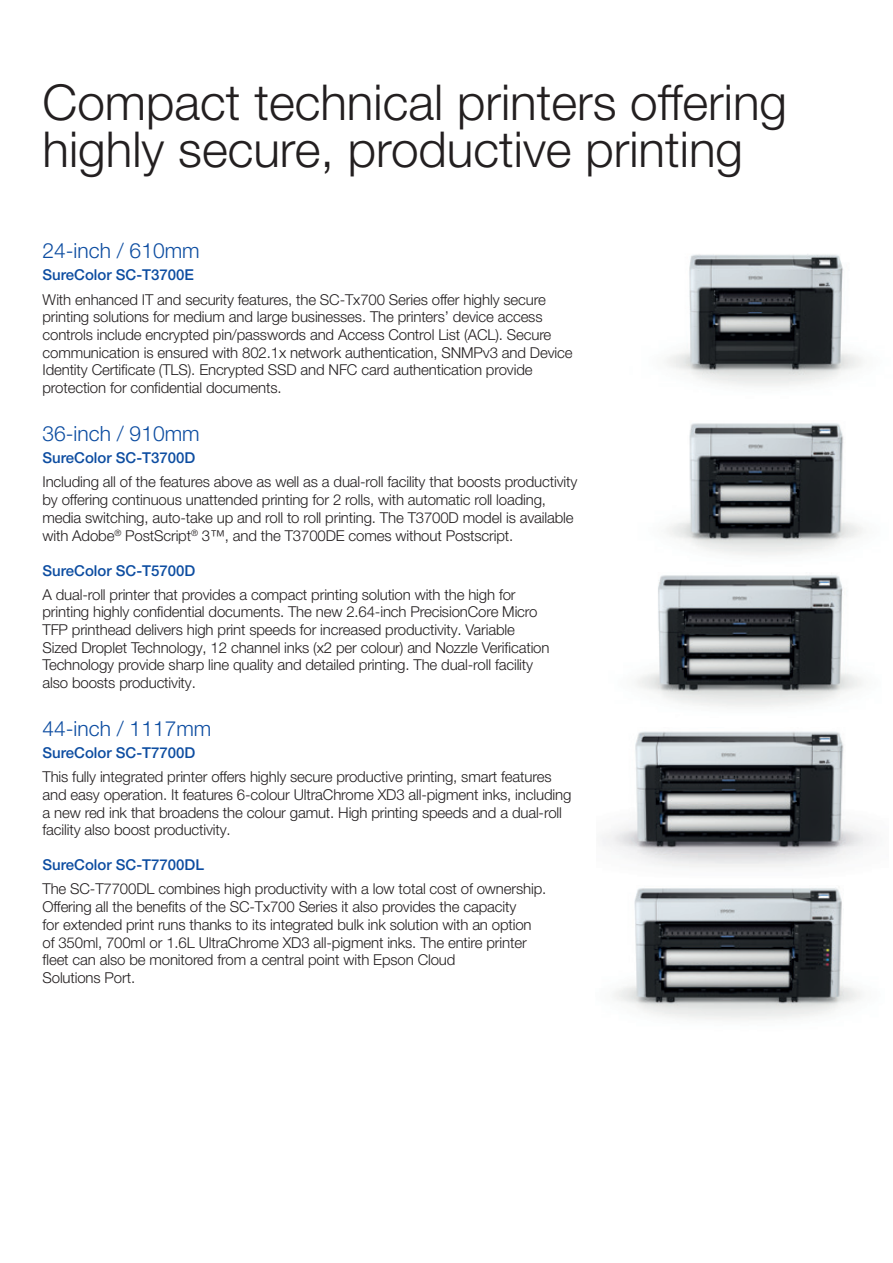
<style>
.page{position:relative;width:893px;height:1263px;background:#fff}
.page>*{position:absolute;margin:0;border:0;box-sizing:border-box;transform-origin:0 0}
.t1{font:300 49.5px/46.5px "Helvetica Neue LT Pro";color:#231f20}
.Brochure_Small_Sub_H{font:300 21px "Helvetica Neue LT Pro";color:#0d4da1}
.Brochure_Body_Copy{font:300 15px/17.7px "Helvetica Neue LT Pro";letter-spacing:-.01em;color:#231f20}
.Brochure_Small_Sub_H-2{font:500 15px "Helvetica Neue LT Pro";color:#0d4da1}
</style>
<div class="page">
<img style="left:667px;top:254px;width:195px;height:132px">
<img style="left:667px;top:423px;width:196px;height:132px">
<img style="left:637px;top:575px;width:225px;height:132px">
<img style="left:602px;top:731px;width:271px;height:137px">
<img style="left:614px;top:888px;width:247px;height:132px">
<p class="t1" style="left:43px;top:78px;width:746px">Compact technical printers offering highly secure, productive printing</p>
<p class="Brochure_Small_Sub_H" style="left:43px;top:238px;width:159px">24-inch / 610mm</p>
<p class="Brochure_Small_Sub_H-2" style="left:43px;top:266px;width:153px">SureColor SC-T3700E</p>
<p class="Brochure_Body_Copy" style="left:43px;top:290px;width:531px">With enhanced IT and security features, the SC-Tx700 Series offer highly secure printing solutions for medium and large businesses. The printers’ device access controls include encrypted pin/passwords and Access Control List (ACL). Secure communication is ensured with 802.1x network authentication, SNMPv3 and Device Identity Certificate (TLS). Encrypted SSD and NFC card authentication provide protection for confidential documents.</p>
<p class="Brochure_Small_Sub_H" style="left:43px;top:421px;width:159px">36-inch / 910mm</p>
<p class="Brochure_Small_Sub_H-2" style="left:43px;top:449px;width:154px">SureColor SC-T3700D</p>
<p class="Brochure_Body_Copy" style="left:43px;top:473px;width:536px">Including all of the features above as well as a dual-roll facility that boosts productivity by offering continuous unattended printing for 2 rolls, with automatic roll loading, media switching, auto-take up and roll to roll printing. The T3700D model is available with Adobe<sup>®</sup> PostScript<sup>®</sup> 3™, and the T3700DE comes without Postscript.</p>
<p class="Brochure_Small_Sub_H-2" style="left:43px;top:561px;width:154px">SureColor SC-T5700D</p>
<p class="Brochure_Body_Copy" style="left:43px;top:585px;width:508px">A dual-roll printer that provides a compact printing solution with the high for printing highly confidential documents. The new 2.64-inch PrecisionCore Micro TFP printhead delivers high print speeds for increased productivity. Variable Sized Droplet Technology, 12 channel inks (x2 per colour) and Nozzle Verification Technology provide sharp line quality and detailed printing. The dual-roll facility also boosts productivity.</p>
<p class="Brochure_Small_Sub_H" style="left:43px;top:716px;width:170px">44-inch / 1117mm</p>
<p class="Brochure_Small_Sub_H-2" style="left:43px;top:744px;width:154px">SureColor SC-T7700D</p>
<p class="Brochure_Body_Copy" style="left:43px;top:768px;width:530px">This fully integrated printer offers highly secure productive printing, smart features and easy operation. It features 6-colour UltraChrome XD3 all-pigment inks, including a new red ink that broadens the colour gamut. High printing speeds and a dual-roll facility also boost productivity.</p>
<p class="Brochure_Small_Sub_H-2" style="left:43px;top:856px;width:163px">SureColor SC-T7700DL</p>
<p class="Brochure_Body_Copy" style="left:43px;top:880px;width:505px">The SC-T7700DL combines high productivity with a low total cost of ownership.<br>Offering all the benefits of the SC-Tx700 Series it also provides the capacity<br>for extended print runs thanks to its integrated bulk ink solution with an option of 350ml, 700ml or 1.6L UltraChrome XD3 all-pigment inks. The entire printer fleet can also be monitored from a central point with Epson Cloud<br>Solutions Port.</p>
</div>
